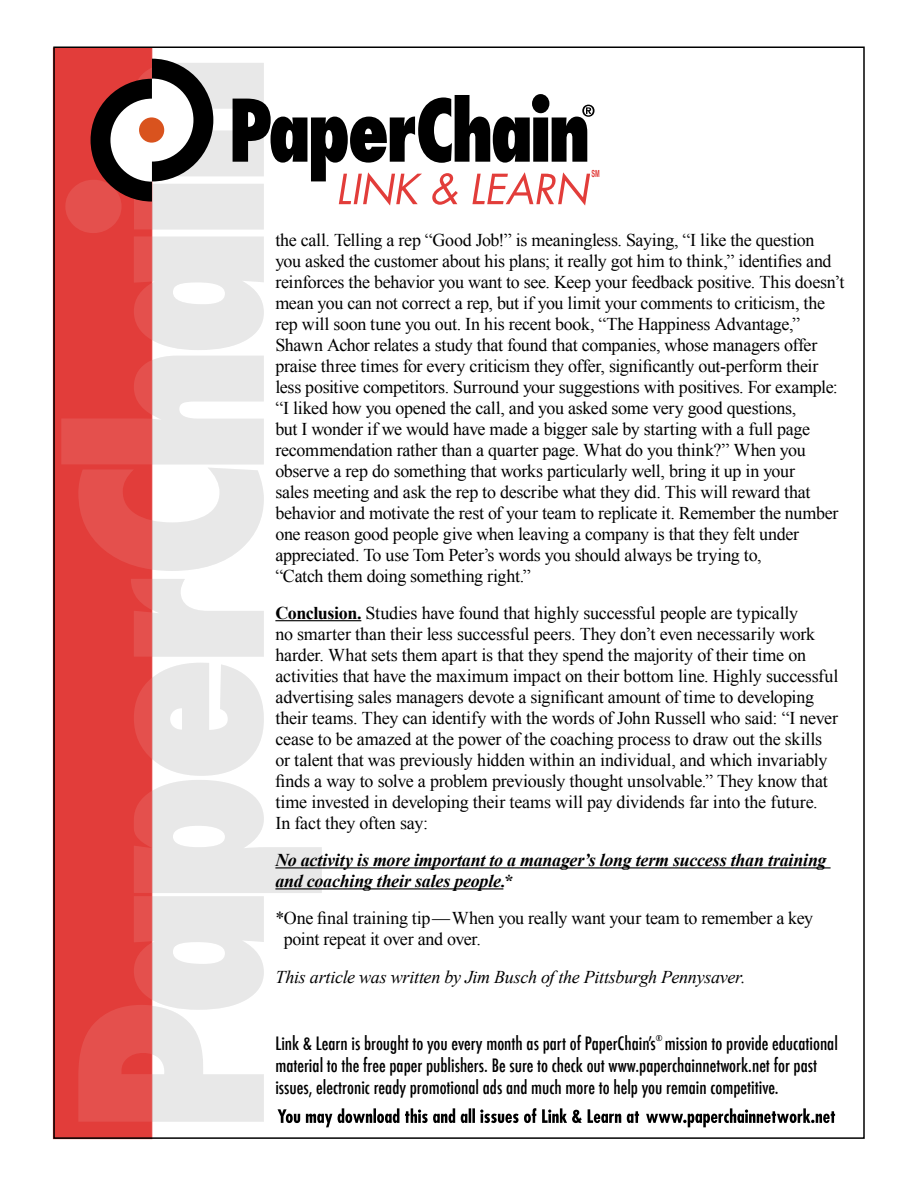
<style>
.page{position:relative;width:918px;height:1188px;background:#fff}
.page>*{position:absolute;margin:0;border:0;box-sizing:border-box;transform-origin:0 0}
.t1{font:18px/21px "Times New Roman";letter-spacing:-.015em;color:#000}
.t2{font:500 condensed 18px/21.6px "Futura";color:#000}
.t3{font:italic 700 18px/21px "Times New Roman";letter-spacing:-.015em;color:#000}
.t4{font:italic 18px "Times New Roman";letter-spacing:-.015em;color:#000}
.t5{font:700 9.75px "Arial Narrow";color:#e23d3a;scale:.7 1}
.t6{font:500 condensed 7.8px "Futura";color:#000}
.s1{font-weight:700}
</style>
<div class="page">
<div style="left:53px;top:48px;width:99px;height:1091px;background:#e23d3a"></div>
<svg style="left:61px;top:63px;width:261px;height:1059px"></svg>
<svg style="left:91px;top:59px;width:122px;height:143px"></svg>
<div style="left:139px;top:117px;width:25px;height:26px;background:#d9531e;border-radius:50%"></div>
<svg style="left:278px;top:1108px;width:557px;height:19px"></svg>
<svg style="left:233px;top:94px;width:362px;height:112px"></svg>
<hr style="left:275px;top:620px;width:86px;height:1px;background:#000">
<hr style="left:275px;top:867px;width:556px;height:1px;background:#000">
<hr style="left:275px;top:888px;width:228px;height:1px;background:#000">
<p class="t5" style="left:591px;top:168px;width:14px">SM</p>
<p class="t1" style="left:275px;top:229px;width:571px">the call. Telling a rep “Good Job!” is meaningless. Saying, “I like the question you asked the customer about his plans; it really got him to think,” identifies and reinforces the behavior you want to see. Keep your feedback positive. This doesn’t mean you can not correct a rep, but if you limit your comments to criticism, the rep will soon tune you out. In his recent book, “The Happiness Advantage,” Shawn Achor relates a study that found that companies, whose managers offer praise three times for every criticism they offer, significantly out-perform their less positive competitors. Surround your suggestions with positives. For example: “I liked how you opened the call, and you asked some very good questions,<br>but I wonder if we would have made a bigger sale by starting with a full page recommendation rather than a quarter page. What do you think?” When you observe a rep do something that works particularly well, bring it up in your<br>sales meeting and ask the rep to describe what they did. This will reward that behavior and motivate the rest of your team to replicate it. Remember the number one reason good people give when leaving a company is that they felt under appreciated. To use Tom Peter’s words you should always be trying to,<br>“Catch them doing something right.”</p>
<p class="t1" style="left:275px;top:602px;width:565px"><span class="s1">Conclusion.</span> Studies have found that highly successful people are typically<br>no smarter than their less successful peers. They don’t even necessarily work harder. What sets them apart is that they spend the majority of their time on activities that have the maximum impact on their bottom line. Highly successful advertising sales managers devote a significant amount of time to developing their teams. They can identify with the words of John Russell who said: “I never cease to be amazed at the power of the coaching process to draw out the skills or talent that was previously hidden within an individual, and which invariably finds a way to solve a problem previously thought unsolvable.” They know that time invested in developing their teams will pay dividends far into the future.<br>In fact they often say:</p>
<p class="t3" style="left:275px;top:849px;width:553px">No activity is more important to a manager’s long term success than training and coaching their sales people.*</p>
<p class="t1" style="left:284px;top:908px;width:531px;text-indent:-8px">*One final training tip—When you really want your team to remember a key point repeat it over and over.</p>
<p class="t4" style="left:275px;top:964px;width:472px">This article was written by Jim Busch of the Pittsburgh Pennysaver.</p>
<p class="t2" style="left:275px;top:1033px;width:382px">Link &amp; Learn is brought to you every month as part of PaperChain’s</p>
<p class="t6" style="left:656px;top:1033px;width:8px">®</p>
<p class="t2" style="left:275px;top:1033px;width:564px;text-indent:390px">mission to provide educational material to the free paper publishers. Be sure to check out www.paperchainnetwork.net for past issues, electronic ready promotional ads and much more to help you remain competitive.</p>
</div>
